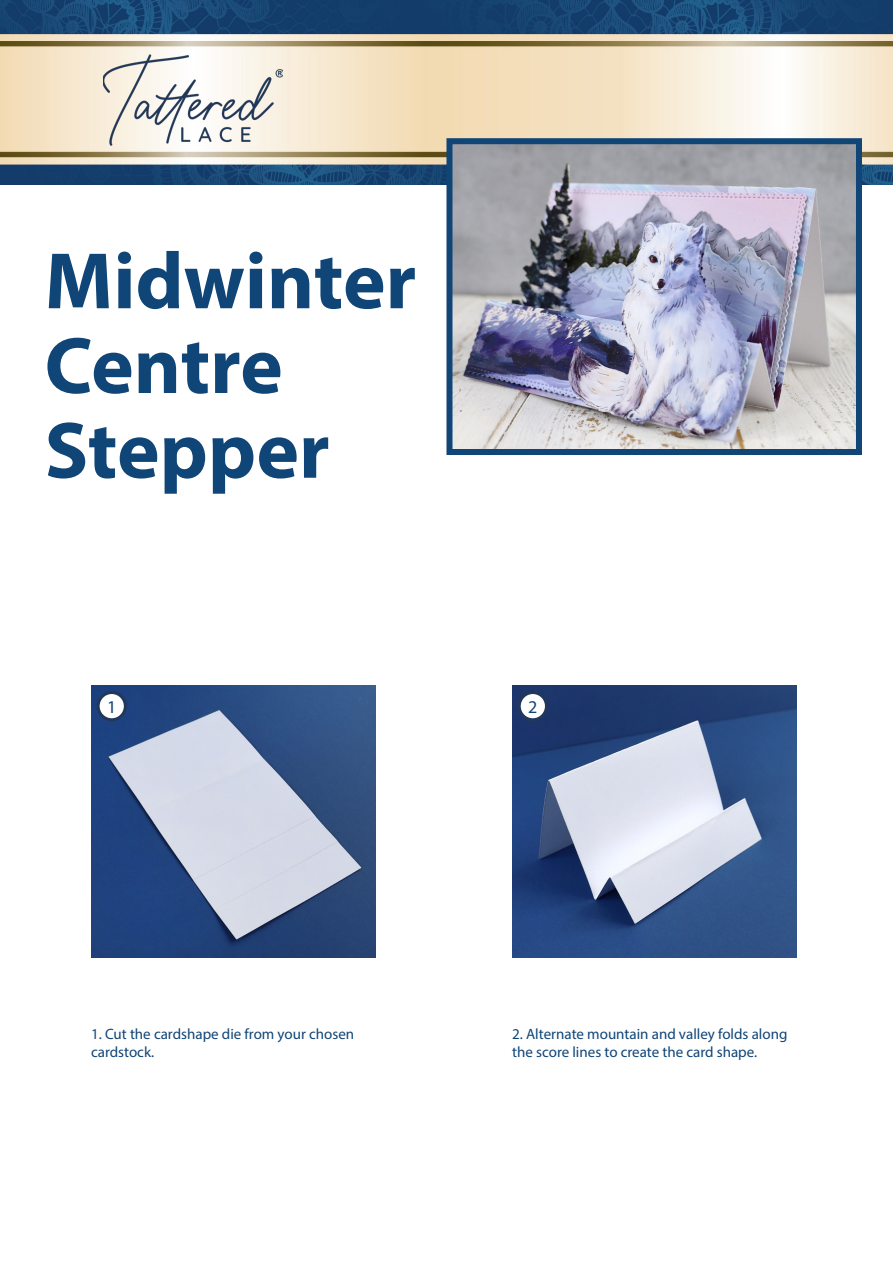
<style>
.page{position:relative;width:893px;height:1263px;background:#fff}
.page>*{position:absolute;margin:0;border:0;box-sizing:border-box;transform-origin:0 0}
.t1{font:700 80.7px "Myriad Pro";color:#104577}
.t2{font:18px "Myriad Pro";color:#104577}
.t3{font:15px/18px "Myriad Pro";color:#104577}
</style>
<div class="page">
<img style="left:0;top:0;width:893px;height:185px">
<img style="left:103px;top:36px;width:179px;height:128px">
<img style="left:453px;top:145px;width:402px;height:303px">
<div style="left:446px;top:138px;width:416px;height:317px;border:6px solid #104577"></div>
<img style="left:91px;top:686px;width:284px;height:272px">
<div style="left:98px;top:692px;width:27px;height:28px;background:#fff;border-radius:50%"></div>
<div style="left:97px;top:691px;width:30px;height:30px;border:3px solid #21385a;border-radius:50%"></div>
<img style="left:512px;top:686px;width:284px;height:272px">
<div style="left:519px;top:692px;width:27px;height:28px;background:#fff;border-radius:50%"></div>
<div style="left:518px;top:691px;width:30px;height:30px;border:3px solid #21385a;border-radius:50%"></div>
<p class="t1" style="left:45px;top:228px;width:373px">Midwinter</p>
<p class="t1" style="left:45px;top:313px;width:240px">Centre</p>
<p class="t1" style="left:45px;top:398px;width:287px">Stepper</p>
<p class="t2" style="left:107px;top:696px;width:11px">1</p>
<p class="t2" style="left:528px;top:696px;width:11px">2</p>
<p class="t3" style="left:91px;top:1025px;width:265px">1. Cut the cardshape die from your chosen cardstock.</p>
<p class="t3" style="left:512px;top:1025px;width:277px">2. Alternate mountain and valley folds along the score lines to create the card shape.</p>
</div>
